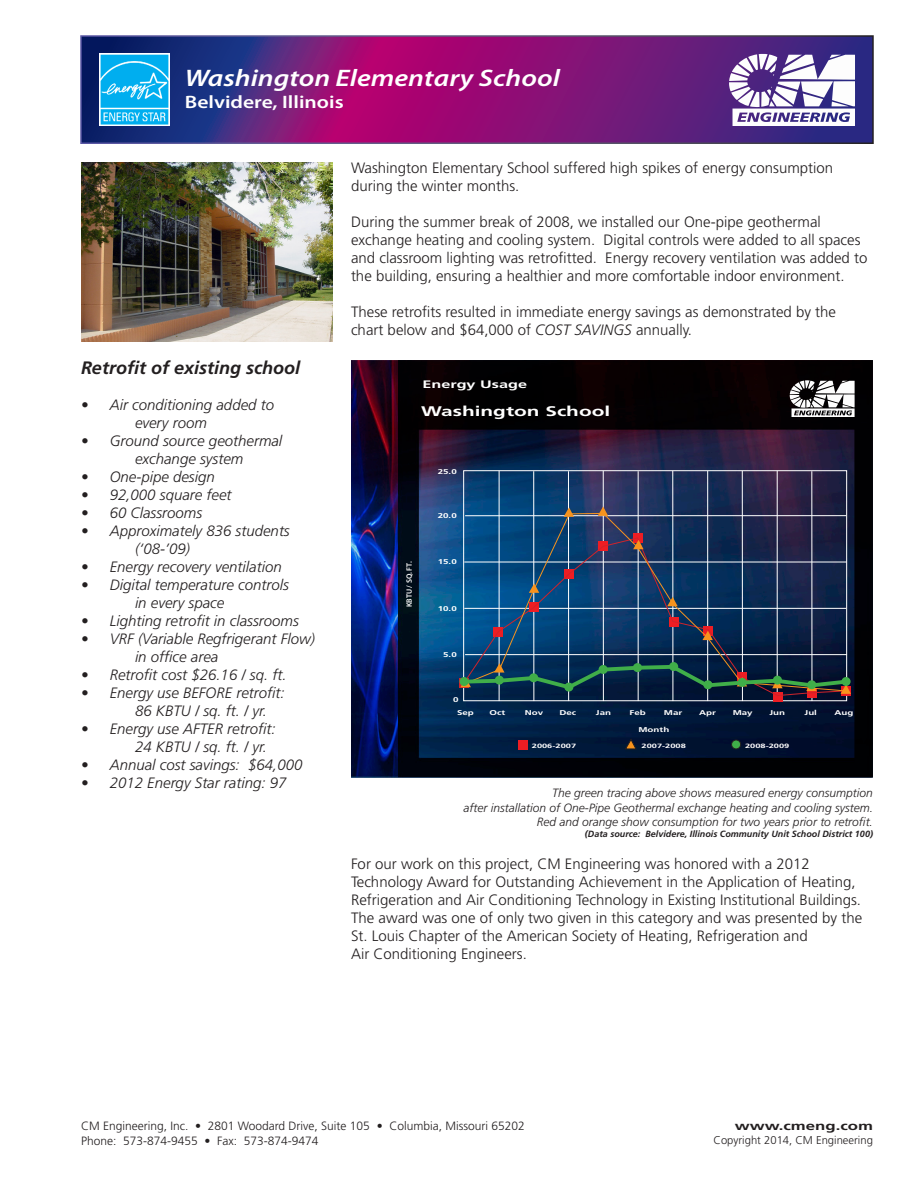
<style>
.page{position:relative;width:918px;height:1188px;background:#fff}
.page>*{position:absolute;margin:0;border:0;box-sizing:border-box;transform-origin:0 0}
.t1{font:italic 600 24px "Myriad Pro";color:#fff;scale:1.2 1}
.t2{font:italic 700 18px "Frutiger";color:#231f20}
.t3{font:600 18px "Myriad Pro";color:#fff;scale:1.2 1}
.t4{font:300 15px/18px "Frutiger";color:#231f20}
.t5{font:italic 300 15px/18px "Frutiger";color:#231f20}
.t6{font:700 13.95px "Frutiger";color:#fff;scale:1.5 1}
.t7{font:italic 300 12px "Frutiger";color:#231f20}
.t8{font:300 12px "Frutiger";color:#231f20}
.t9{font:700 12px "Frutiger";color:#231f20;scale:1.4 1}
.t10{font:300 11.25px "Frutiger";color:#231f20}
.t11{font:700 10.8px "Frutiger";color:#fff;scale:1.5 1}
.t12{font:italic 700 9px "Frutiger";color:#231f20}
.t13{font:600 7.8px "Myriad Pro";color:#fff}
.t14{font:700 6.9px "Frutiger";color:#fff;scale:1.4 1}
.t15{font:700 6.15px "Frutiger";color:#fff;scale:1.5 1}
.s1{font-style:italic}
</style>
<div class="page">
<svg style="left:83px;top:38px;width:788px;height:103px;background:#701c7a"></svg>
<svg style="left:729px;top:54px;width:126px;height:72px"></svg>
<img style="left:351px;top:360px;width:522px;height:417px">
<hr style="left:499px;top:471px;width:1px;height:230px;background:#fff">
<hr style="left:533px;top:471px;width:1px;height:230px;background:#fff">
<hr style="left:568px;top:471px;width:1px;height:230px;background:#fff">
<hr style="left:603px;top:471px;width:1px;height:230px;background:#fff">
<hr style="left:638px;top:471px;width:1px;height:230px;background:#fff">
<hr style="left:672px;top:471px;width:1px;height:230px;background:#fff">
<hr style="left:707px;top:471px;width:1px;height:230px;background:#fff">
<hr style="left:742px;top:471px;width:1px;height:230px;background:#fff">
<hr style="left:777px;top:471px;width:1px;height:230px;background:#fff">
<hr style="left:811px;top:471px;width:1px;height:230px;background:#fff">
<svg style="left:790px;top:380px;width:65px;height:37px"></svg>
<div style="left:518px;top:740px;width:9px;height:9px;background:#ee1d23"></div>
<svg style="left:624px;top:738px;width:13px;height:12px"></svg>
<div style="left:732px;top:740px;width:9px;height:9px;background:#40ae49;border-radius:50%"></div>
<div style="left:731px;top:740px;width:10px;height:9px;border:1px solid #231f20;border-radius:50%"></div>
<svg style="left:773px;top:692px;width:9px;height:9px"></svg>
<div style="left:807px;top:688px;width:9px;height:9px;background:#ee1d23"></div>
<div style="left:841px;top:686px;width:10px;height:10px;background:#ee1d23"></div>
<svg style="left:564px;top:507px;width:10px;height:6px"></svg>
<svg style="left:598px;top:506px;width:10px;height:7px"></svg>
<svg style="left:464px;top:513px;width:383px;height:150px;background:#1d3e67"></svg>
<svg style="left:460px;top:663px;width:391px;height:31px;background:#1a3a44"></svg>
<img style="left:81px;top:162px;width:252px;height:180px">
<img style="left:99px;top:54px;width:70px;height:72px">
<p class="t1" style="left:185px;top:63px;width:314px">Washington Elementary School</p>
<p class="t3" style="left:185px;top:90px;width:134px">Belvidere, Illinois</p>
<p class="t2" style="left:81px;top:357px;width:221px">Retrofit of existing school</p>
<p class="t5" style="left:81px;top:395px;width:195px">• Air conditioning added to</p>
<p class="t5" style="left:135px;top:413px;width:73px">every room</p>
<p class="t5" style="left:81px;top:431px;width:203px">• Ground source geothermal</p>
<p class="t5" style="left:135px;top:449px;width:110px">exchange system</p>
<p class="t5" style="left:81px;top:467px;width:135px">• One-pipe design</p>
<p class="t5" style="left:81px;top:485px;width:152px">• 92,000 square feet</p>
<p class="t5" style="left:81px;top:503px;width:123px">• 60 Classrooms</p>
<p class="t5" style="left:135px;top:521px;width:156px;text-indent:-54px">• Approximately 836 students (‘08-’09)</p>
<p class="t5" style="left:81px;top:557px;width:202px">• Energy recovery ventilation</p>
<p class="t5" style="left:81px;top:575px;width:209px">• Digital temperature controls</p>
<p class="t5" style="left:135px;top:593px;width:91px">in every space</p>
<p class="t5" style="left:81px;top:611px;width:219px">• Lighting retrofit in classrooms</p>
<p class="t5" style="left:81px;top:629px;width:235px">• VRF (Variable Regfrigerant Flow)</p>
<p class="t5" style="left:135px;top:647px;width:85px">in office area</p>
<p class="t5" style="left:81px;top:665px;width:207px">• Retrofit cost $26.16 / sq. ft.</p>
<p class="t5" style="left:81px;top:683px;width:205px">• Energy use BEFORE retrofit:</p>
<p class="t5" style="left:135px;top:701px;width:134px">86 KBTU / sq. ft. / yr.</p>
<p class="t5" style="left:81px;top:719px;width:196px">• Energy use AFTER retrofit:</p>
<p class="t5" style="left:135px;top:737px;width:134px">24 KBTU / sq. ft. / yr.</p>
<p class="t5" style="left:81px;top:755px;width:223px">• Annual cost savings: $64,000</p>
<p class="t5" style="left:81px;top:773px;width:207px">• 2012 Energy Star rating: 97</p>
<p class="t4" style="left:351px;top:159px;width:484px">Washington Elementary School suffered high spikes of energy consumption</p>
<p class="t4" style="left:351px;top:177px;width:170px">during the winter months.</p>
<p class="t4" style="left:351px;top:213px;width:471px">During the summer break of 2008, we installed our One-pipe geothermal</p>
<p class="t4" style="left:351px;top:231px;width:511px">exchange heating and cooling system. Digital controls were added to all spaces</p>
<p class="t4" style="left:351px;top:249px;width:518px">and classroom lighting was retrofitted. Energy recovery ventilation was added to</p>
<p class="t4" style="left:351px;top:267px;width:495px">the building, ensuring a healthier and more comfortable indoor environment.</p>
<p class="t4" style="left:351px;top:303px;width:487px">These retrofits resulted in immediate energy savings as demonstrated by the</p>
<p class="t4" style="left:351px;top:321px;width:343px">chart below and $64,000 of <span class="s1">COST SAVINGS</span> annually.</p>
<p class="t11" style="left:422px;top:377px;width:71px">Energy Usage</p>
<p class="t6" style="left:421px;top:403px;width:128px">Washington School</p>
<p class="t14" style="left:438px;top:467px;width:15px">25.0</p>
<p class="t13" style="left:404px;top:607px;width:47px;rotate:-90deg">KBTU / SQ. FT.</p>
<p class="t14" style="left:438px;top:512px;width:15px">20.0</p>
<p class="t14" style="left:438px;top:558px;width:15px">15.0</p>
<p class="t14" style="left:438px;top:604px;width:15px">10.0</p>
<p class="t14" style="left:443px;top:651px;width:11px">5.0</p>
<p class="t14" style="left:453px;top:695px;width:5px">0</p>
<p class="t14" style="left:457px;top:709px;width:13px">Sep</p>
<p class="t14" style="left:490px;top:709px;width:13px">Oct</p>
<p class="t14" style="left:525px;top:709px;width:15px">Nov</p>
<p class="t14" style="left:559px;top:709px;width:13px">Dec</p>
<p class="t14" style="left:596px;top:709px;width:12px">Jan</p>
<p class="t14" style="left:630px;top:709px;width:13px">Feb</p>
<p class="t14" style="left:664px;top:709px;width:15px">Mar</p>
<p class="t14" style="left:699px;top:709px;width:13px">Apr</p>
<p class="t14" style="left:733px;top:709px;width:16px">May</p>
<p class="t14" style="left:769px;top:709px;width:13px">Jun</p>
<p class="t14" style="left:805px;top:709px;width:10px">Jul</p>
<p class="t14" style="left:835px;top:709px;width:15px">Aug</p>
<p class="t14" style="left:638px;top:726px;width:24px">Month</p>
<p class="t15" style="left:532px;top:742px;width:31px">2006-2007</p>
<p class="t15" style="left:642px;top:742px;width:31px">2007-2008</p>
<p class="t15" style="left:745px;top:742px;width:31px">2008-2009</p>
<p class="t7" style="left:552px;top:786px;width:322px">The green tracing above shows measured energy consumption</p>
<p class="t7" style="left:464px;top:801px;width:411px">after installation of One-Pipe Geothermal exchange heating and cooling system.</p>
<p class="t7" style="left:537px;top:815px;width:338px">Red and orange show consumption for two years prior to retrofit.</p>
<p class="t12" style="left:585px;top:829px;width:290px">(Data source: Belvidere, Illinois Community Unit School District 100)</p>
<p class="t4" style="left:351px;top:855px;width:460px">For our work on this project, CM Engineering was honored with a 2012</p>
<p class="t4" style="left:351px;top:873px;width:506px">Technology Award for Outstanding Achievement in the Application of Heating,</p>
<p class="t4" style="left:351px;top:891px;width:512px">Refrigeration and Air Conditioning Technology in Existing Institutional Buildings.</p>
<p class="t4" style="left:351px;top:909px;width:513px">The award was one of only two given in this category and was presented by the<br>St. Louis Chapter of the American Society of Heating, Refrigeration and</p>
<p class="t4" style="left:351px;top:945px;width:177px">Air Conditioning Engineers.</p>
<p class="t8" style="left:81px;top:1119px;width:445px">CM Engineering, Inc. • 2801 Woodard Drive, Suite 105 • Columbia, Missouri 65202</p>
<p class="t8" style="left:81px;top:1134px;width:239px">Phone: 573-874-9455 • Fax: 573-874-9474</p>
<p class="t9" style="left:735px;top:1119px;width:100px">www.cmeng.com</p>
<p class="t10" style="left:714px;top:1134px;width:161px">Copyright 2014, CM Engineering</p>
</div>
